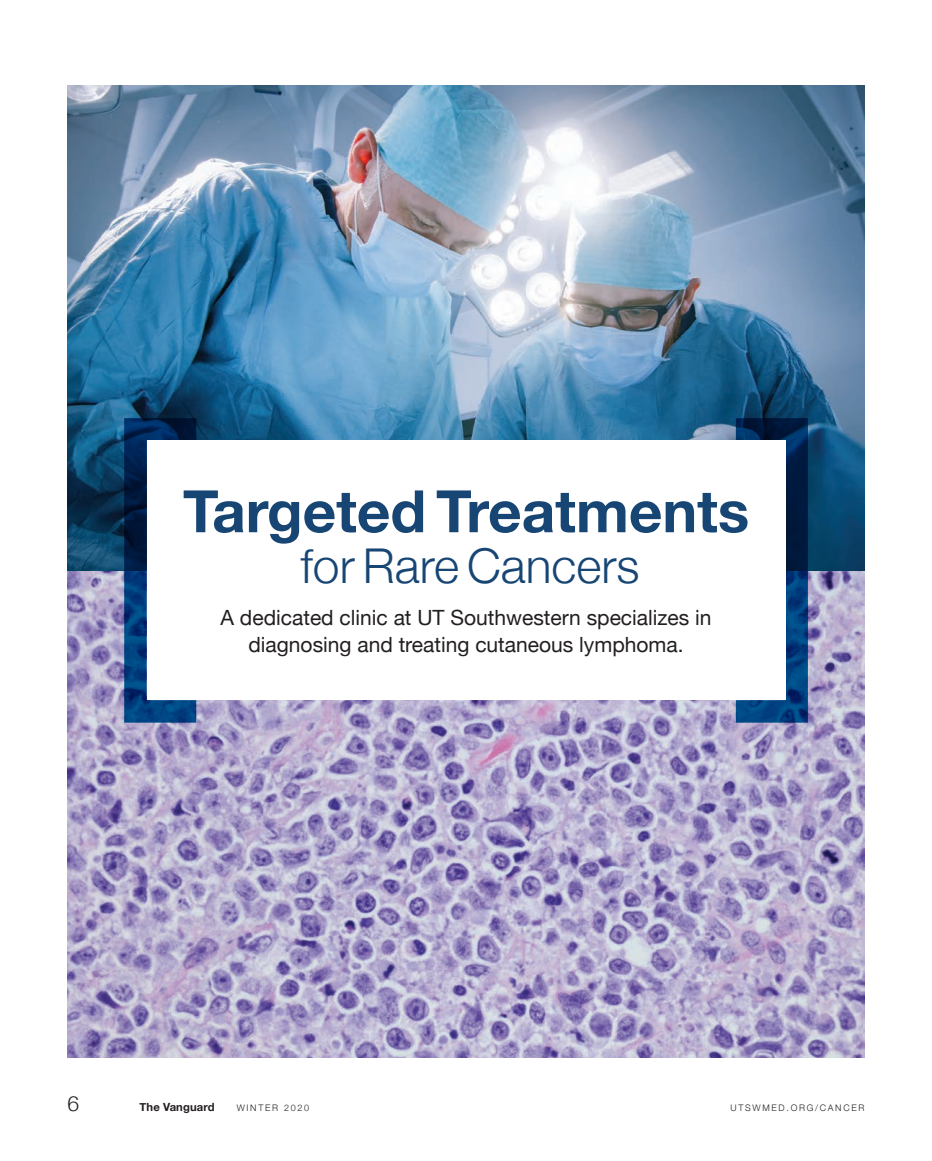
<style>
.page{position:relative;width:932px;height:1161px;background:#fff}
.page>*{position:absolute;margin:0;border:0;box-sizing:border-box;transform-origin:0 0}
.vanguard_body_no_ind{font:700 58.5px "Helvetica Neue";color:#184674}
.vanguard_body_no_ind-2{font:300 48px "Helvetica Neue";color:#184674}
.vanguard_deck_featur{font:21px/27px "Helvetica Neue";color:#231f20;text-align:center}
.t1{font:300 21px "Helvetica Neue";color:#231f20}
.t2{font:700 11.25px "Helvetica Neue";letter-spacing:.01em;color:#231f20}
.t3{font:300 9px "Helvetica Neue";letter-spacing:.19em;color:#231f20}
</style>
<div class="page">
<img style="left:68px;top:86px;width:796px;height:486px">
<svg style="left:68px;top:572px;width:796px;height:486px"></svg>
<div style="left:724px;top:418px;width:83px;height:305px;border:22px solid #0067a3"></div>
<div style="left:124px;top:418px;width:83px;height:305px;border:22px solid #0067a3"></div>
<div style="left:147px;top:441px;width:638px;height:259px;background:#fff"></div>
<p class="vanguard_body_no_ind" style="left:183px;top:465px;width:568px">Targeted Treatments</p>
<p class="vanguard_body_no_ind-2" style="left:300px;top:527px;width:340px">for Rare Cancers</p>
<p class="vanguard_deck_featur" style="left:220px;top:606px;width:492px">A dedicated clinic at UT Southwestern specializes in diagnosing and treating cutaneous lymphoma.</p>
<p class="t1" style="left:68px;top:1087px;width:13px">6</p>
<p class="t2" style="left:140px;top:1098px;width:77px">The Vanguard</p>
<p class="t3" style="left:237px;top:1101px;width:74px">WINTER 2020</p>
<p class="t3" style="left:730px;top:1101px;width:135px">UTSWMED.ORG/CANCER</p>
</div>
